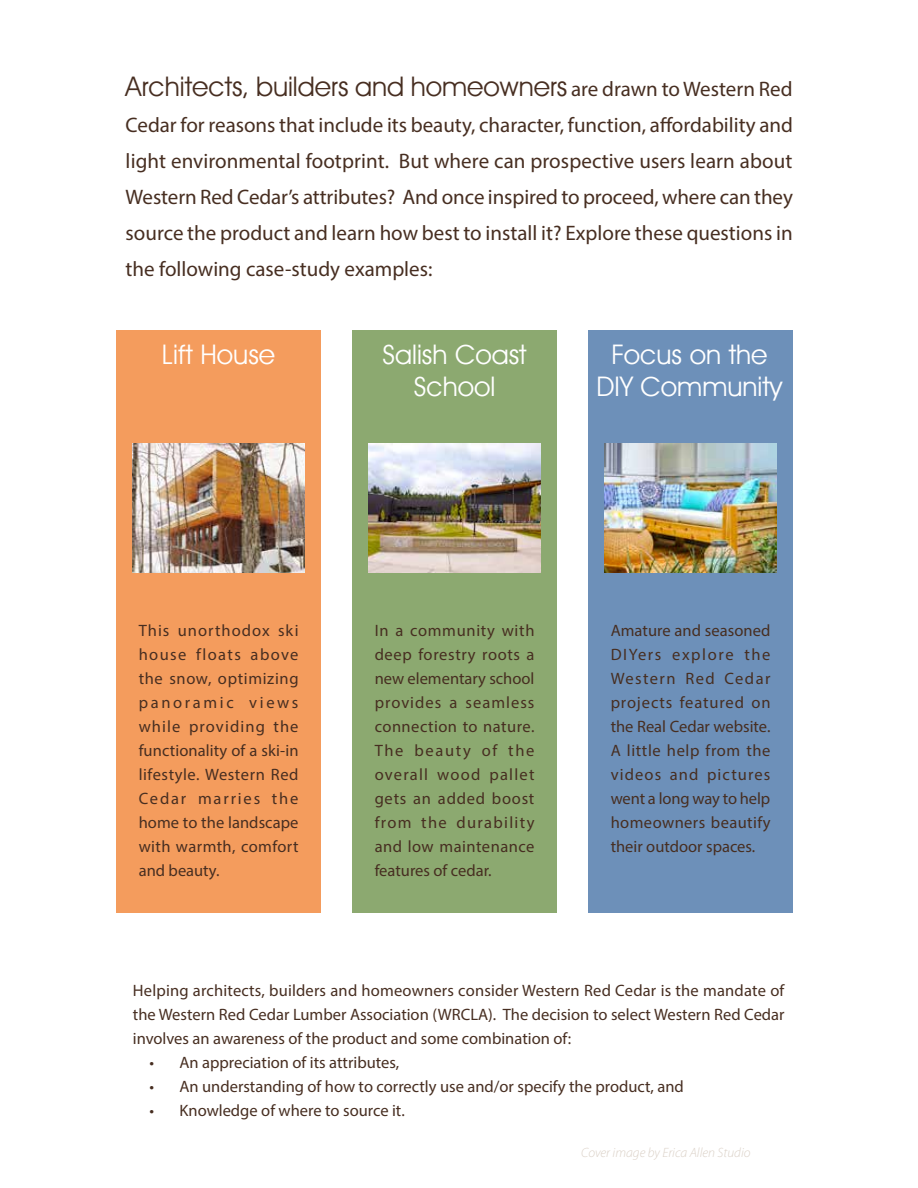
<style>
.page{position:relative;width:918px;height:1188px;background:#fff}
.page>*{position:absolute;margin:0;border:0;box-sizing:border-box;transform-origin:0 0}
.t1{font:27px "Avant Garde Bk BT Book";color:#472e21}
.t2{font:27px/32.4px "Avant Garde Bk BT Book";color:#fff;text-align:center}
.t3{font:21px/36px "Myriad Pro";color:#472e21;text-align:justify}
.t4{font:16.5px/24px "Myriad Pro";color:#472e21;text-align:justify}
.t5{font:italic 300 13.5px "Myriad Pro";color:#dad0c6}
.s1{font-family:"Myriad Pro";font-size:21px}
</style>
<div class="page">
<div style="left:117px;top:330px;width:204px;height:583px;background:#f49c5d"></div>
<div style="left:353px;top:330px;width:204px;height:583px;background:#8ca970"></div>
<div style="left:589px;top:330px;width:204px;height:583px;background:#6d90b9"></div>
<img style="left:133px;top:443px;width:171px;height:129px">
<img style="left:369px;top:443px;width:171px;height:129px">
<img style="left:605px;top:443px;width:171px;height:129px">
<h1 class="t1" style="left:126px;top:70px;width:668px">Architects, builders and homeowners <span class="s1">are drawn to Western Red</span></h1>
<p class="t3" style="left:126px;top:107px;width:669px">Cedar for reasons that include its beauty, character, function, affordability and light environmental footprint. But where can prospective users learn about Western Red Cedar’s attributes? And once inspired to proceed, where can they source the product and learn how best to install it? Explore these questions in the following case-study examples:</p>
<h1 class="t2" style="left:162px;top:338px;width:115px">Lift House</h1>
<h1 class="t2" style="left:383px;top:338px;width:146px">Salish Coast<br>School</h1>
<h1 class="t2" style="left:597px;top:338px;width:187px">Focus on the<br>DIY Community</h1>
<p class="t4" style="left:139px;top:618px;width:161px">This unorthodox ski house floats above the snow, optimizing panoramic views while providing the functionality of a ski-in lifestyle. Western Red Cedar marries the home to the landscape with warmth, comfort and beauty.</p>
<p class="t4" style="left:375px;top:618px;width:161px">In a community with deep forestry roots a new elementary school provides a seamless connection to nature.<br>The beauty of the overall wood pallet gets an added boost from the durability and low maintenance features of cedar.</p>
<p class="t4" style="left:611px;top:618px;width:161px">Amature and seasoned DIYers explore the Western Red Cedar projects featured on the Real Cedar website.<br>A little help from the videos and pictures went a long way to help homeowners beautify their outdoor spaces.</p>
<p class="t4" style="left:133px;top:978px;width:653px">Helping architects, builders and homeowners consider Western Red Cedar is the mandate of the Western Red Cedar Lumber Association (WRCLA). The decision to select Western Red Cedar involves an awareness of the product and some combination of:</p>
<p class="t4" style="left:149px;top:1050px;width:251px">• An appreciation of its attributes,</p>
<p class="t4" style="left:149px;top:1074px;width:536px">• An understanding of how to correctly use and/or specify the product, and</p>
<p class="t4" style="left:149px;top:1098px;width:257px">• Knowledge of where to source it.</p>
<p class="t5" style="left:581px;top:1145px;width:171px">Cover image by Erica Allen Studio</p>
</div>
